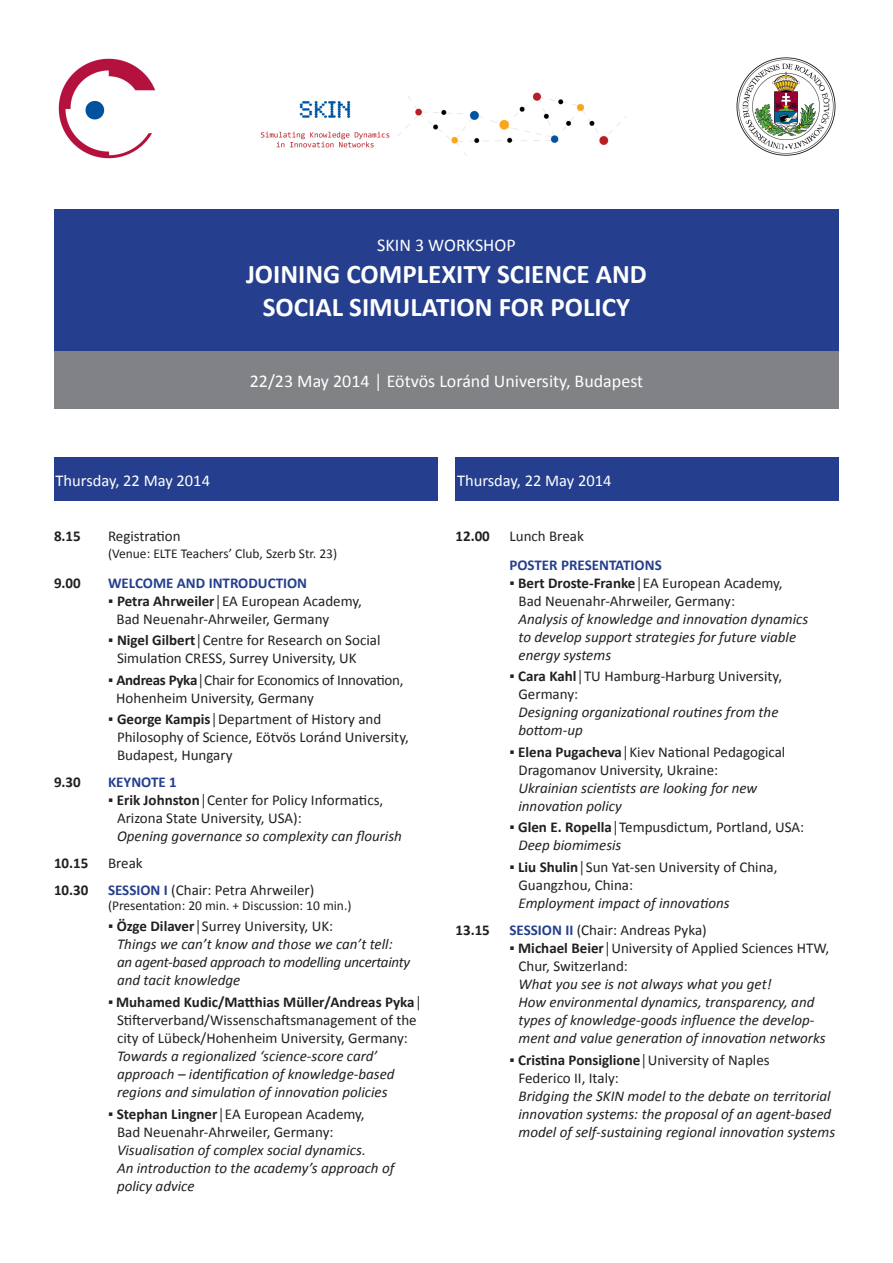
<style>
.page{position:relative;width:893px;height:1263px;background:#fff}
.page>*{position:absolute;margin:0;border:0;box-sizing:border-box;transform-origin:0 0}
.t1{font:700 27px "Calibri";color:#fff}
.t2{font:18px "Calibri";color:#fff}
.t3{font:16.5px "Calibri";color:#fff}
.t4{font:15px "Calibri";color:#231f20}
.t5{font:italic 15px/18px "Calibri";color:#231f20}
.t6{font:700 15px "Calibri";color:#231f20}
.t7{font:700 15px "Calibri";color:#253f8e}
.t8{font:15px "Calibri";letter-spacing:-.02em;color:#231f20}
.t9{font:italic 15px "Calibri";letter-spacing:-.02em;color:#231f20}
.t10{font:13.5px "Calibri";color:#231f20}
.s1{font-weight:700}
.s2{font-weight:700;color:#253f8e}
.s3{font-weight:400}
</style>
<div class="page">
<img style="left:260px;top:92px;width:367px;height:64px">
<img style="left:58px;top:58px;width:98px;height:101px">
<img style="left:736px;top:57px;width:100px;height:99px">
<div style="left:54px;top:209px;width:785px;height:142px;background:#253f8e"></div>
<div style="left:54px;top:351px;width:785px;height:57px;background:#808285"></div>
<div style="left:455px;top:457px;width:384px;height:44px;background:#253f8e"></div>
<div style="left:54px;top:457px;width:383px;height:44px;background:#253f8e"></div>
<p class="t2" style="left:377px;top:233px;width:140px">SKIN 3 WORKSHOP</p>
<p class="t1" style="left:246px;top:257px;width:402px">JOINING COMPLEXITY SCIENCE AND</p>
<p class="t1" style="left:263px;top:289px;width:369px">SOCIAL SIMULATION FOR POLICY</p>
<p class="t3" style="left:56px;top:470px;width:156px">Thursday, 22 May 2014</p>
<p class="t2" style="left:250px;top:369px;width:395px">22/23 May 2014 │ Eötvös Loránd University, Budapest</p>
<p class="t3" style="left:457px;top:470px;width:156px">Thursday, 22 May 2014</p>
<p class="t6" style="left:54px;top:526px;width:28px">8.15</p>
<p class="t4" style="left:108px;top:527px;width:74px">Registration</p>
<p class="t10" style="left:108px;top:544px;width:231px">(Venue: ELTE Teachers’ Club, Szerb Str. 23)</p>
<p class="t6" style="left:54px;top:573px;width:28px">9.00</p>
<p class="t7" style="left:108px;top:573px;width:201px">WELCOME AND INTRODUCTION</p>
<p class="t4" style="left:108px;top:591px;width:255px">▪ <span class="s1">Petra Ahrweiler</span>│EA European Academy,</p>
<p class="t4" style="left:117px;top:609px;width:214px">Bad Neuenahr-Ahrweiler, Germany</p>
<p class="t4" style="left:108px;top:631px;width:274px">▪ <span class="s1">Nigel Gilbert</span>│Centre for Research on Social</p>
<p class="t4" style="left:117px;top:649px;width:241px">Simulation CRESS, Surrey University, UK</p>
<p class="t8" style="left:108px;top:670px;width:297px">▪ <span class="s1">Andreas Pyka</span>│Chair for Economics of Innovation,</p>
<p class="t4" style="left:116px;top:688px;width:199px">Hohenheim University, Germany</p>
<p class="t4" style="left:108px;top:710px;width:274px">▪ <span class="s1">George Kampis</span>│Department of History and</p>
<p class="t4" style="left:117px;top:728px;width:293px">Philosophy of Science, Eötvös Loránd University,</p>
<p class="t4" style="left:117px;top:746px;width:117px">Budapest, Hungary</p>
<p class="t6" style="left:54px;top:773px;width:28px">9.30</p>
<p class="t7" style="left:108px;top:773px;width:70px">KEYNOTE 1</p>
<p class="t4" style="left:108px;top:791px;width:277px">▪ <span class="s1">Erik Johnston</span>│Center for Policy Informatics,</p>
<p class="t4" style="left:117px;top:809px;width:186px">Arizona State University, USA):</p>
<p class="t5" style="left:117px;top:827px;width:286px">Opening governance so complexity can flourish</p>
<p class="t6" style="left:54px;top:854px;width:36px">10.15</p>
<p class="t4" style="left:108px;top:854px;width:36px">Break</p>
<p class="t6" style="left:54px;top:881px;width:36px">10.30</p>
<p class="t4" style="left:108px;top:881px;width:208px"><span class="s2">SESSION I</span> (Chair: Petra Ahrweiler)</p>
<p class="t10" style="left:108px;top:897px;width:245px">(Presentation: 20 min. + Discussion: 10 min.)</p>
<p class="t4" style="left:108px;top:917px;width:227px">▪ <span class="s1">Özge Dilaver</span>│Surrey University, UK:</p>
<p class="t5" style="left:117px;top:935px;width:277px">Things we can’t know and those we can’t tell:</p>
<p class="t9" style="left:117px;top:952px;width:295px">an agent-based approach to modelling uncertainty</p>
<p class="t5" style="left:117px;top:971px;width:125px">and tacit knowledge</p>
<p class="t6" style="left:108px;top:992px;width:316px"><span class="s3">▪</span> Muhamed Kudic/Matthias Müller/Andreas Pyka<span class="s3">│</span></p>
<p class="t4" style="left:117px;top:1010px;width:301px">Stifterverband/Wissenschaftsmanagement of the</p>
<p class="t4" style="left:117px;top:1028px;width:292px">city of Lübeck/Hohenheim University, Germany:</p>
<p class="t5" style="left:117px;top:1046px;width:262px">Towards a regionalized ‘science-score card’</p>
<p class="t5" style="left:117px;top:1064px;width:279px">approach – identification of knowledge-based regions and simulation of innovation policies</p>
<p class="t4" style="left:108px;top:1104px;width:258px">▪ <span class="s1">Stephan Lingner</span>│EA European Academy,</p>
<p class="t4" style="left:117px;top:1122px;width:218px">Bad Neuenahr-Ahrweiler, Germany:</p>
<p class="t5" style="left:117px;top:1140px;width:250px">Visualisation of complex social dynamics.</p>
<p class="t5" style="left:117px;top:1158px;width:279px">An introduction to the academy’s approach of</p>
<p class="t5" style="left:117px;top:1176px;width:79px">policy advice</p>
<p class="t6" style="left:455px;top:526px;width:36px">12.00</p>
<p class="t4" style="left:509px;top:527px;width:76px">Lunch Break</p>
<p class="t7" style="left:509px;top:555px;width:154px">POSTER PRESENTATIONS</p>
<p class="t4" style="left:509px;top:573px;width:275px">▪ <span class="s1">Bert Droste-Franke</span>│EA European Academy,</p>
<p class="t4" style="left:518px;top:591px;width:218px">Bad Neuenahr-Ahrweiler, Germany:</p>
<p class="t5" style="left:518px;top:609px;width:291px">Analysis of knowledge and innovation dynamics to develop support strategies for future viable</p>
<p class="t5" style="left:518px;top:645px;width:94px">energy systems</p>
<p class="t4" style="left:509px;top:667px;width:274px">▪ <span class="s1">Cara Kahl</span>│TU Hamburg-Harburg University,</p>
<p class="t4" style="left:518px;top:685px;width:61px">Germany:</p>
<p class="t5" style="left:518px;top:703px;width:262px">Designing organizational routines from the</p>
<p class="t5" style="left:518px;top:721px;width:66px">bottom-up</p>
<p class="t4" style="left:509px;top:742px;width:277px">▪ <span class="s1">Elena Pugacheva</span>│Kiev National Pedagogical</p>
<p class="t4" style="left:518px;top:760px;width:201px">Dragomanov University, Ukraine:</p>
<p class="t5" style="left:518px;top:778px;width:240px">Ukrainian scientists are looking for new</p>
<p class="t5" style="left:518px;top:796px;width:105px">innovation policy</p>
<p class="t4" style="left:509px;top:818px;width:296px">▪ <span class="s1">Glen E. Ropella</span>│Tempusdictum, Portland, USA:</p>
<p class="t5" style="left:518px;top:836px;width:104px">Deep biomimesis</p>
<p class="t4" style="left:509px;top:857px;width:269px">▪ <span class="s1">Liu Shulin</span>│Sun Yat-sen University of China,</p>
<p class="t4" style="left:518px;top:875px;width:116px">Guangzhou, China:</p>
<p class="t5" style="left:518px;top:893px;width:213px">Employment impact of innovations</p>
<p class="t6" style="left:455px;top:920px;width:36px">13.15</p>
<p class="t4" style="left:509px;top:920px;width:199px"><span class="s2">SESSION II</span> (Chair: Andreas Pyka)</p>
<p class="t4" style="left:509px;top:938px;width:321px">▪ <span class="s1">Michael Beier</span>│University of Applied Sciences HTW,</p>
<p class="t4" style="left:518px;top:956px;width:111px">Chur, Switzerland:</p>
<p class="t5" style="left:518px;top:974px;width:255px">What you see is not always what you get!</p>
<p class="t5" style="left:518px;top:992px;width:309px">How environmental dynamics, transparency, and types of knowledge-goods influence the develop&shy;ment and value generation of innovation networks</p>
<p class="t4" style="left:509px;top:1050px;width:262px">▪ <span class="s1">Cristina Ponsiglione</span>│University of Naples</p>
<p class="t4" style="left:518px;top:1068px;width:102px">Federico II, Italy:</p>
<p class="t5" style="left:518px;top:1086px;width:314px">Bridging the SKIN model to the debate on territorial</p>
<p class="t5" style="left:518px;top:1104px;width:314px">innovation systems: the proposal of an agent-based</p>
<p class="t5" style="left:518px;top:1122px;width:318px">model of self-sustaining regional innovation systems</p>
</div>
